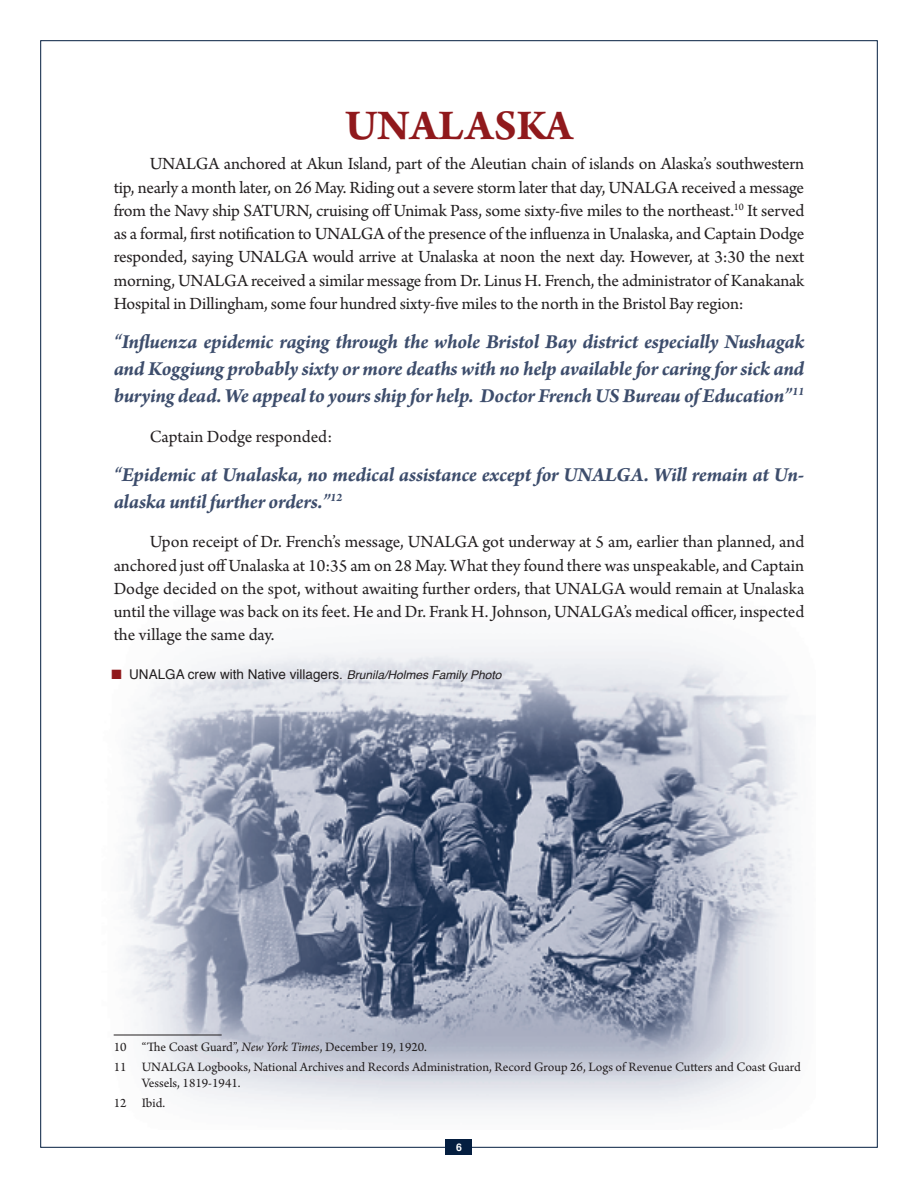
<style>
.page{position:relative;width:918px;height:1188px;background:#fff}
.page>*{position:absolute;margin:0;border:0;box-sizing:border-box;transform-origin:0 0}
.Sub_title{font:700 45px "Arno Pro";letter-spacing:.005em;color:#90191c}
.pull_quote{font:italic 700 21px/27px "Arno Pro";letter-spacing:-.015em;color:#3d4d6c;text-align:justify}
.body_12{font:18px/23.2px "Arno Pro";letter-spacing:-.005em;color:#231f20;text-align:justify}
.footnote{font:13.5px/16.5px "Arno Pro";color:#231f20}
.Caption{font:13.5px "Helvetica";color:#231f20}
.t1{font:700 10.5px "Helvetica";color:#fff}
.s1{color:#90191c}
.s2{font-style:italic;font-size:12px}
.s3{font-style:italic}
</style>
<div class="page">
<div style="left:446px;top:1139px;width:26px;height:16px;background:#041e40"></div>
<img style="left:113px;top:645px;width:685px;height:466px">
<hr style="left:114px;top:1035px;width:108px;height:1px;background:#231f20">
<p class="Sub_title" style="left:345px;top:99px;width:230px">UNALASKA</p>
<p class="body_12" style="left:114px;top:153px;width:692px;text-indent:36px">UNALGA anchored at Akun Island, part of the Aleutian chain of islands on Alaska’s southwestern tip, nearly a month later, on 26 May. Riding out a severe storm later that day, UNALGA received a message from the Navy ship SATURN, cruising off Unimak Pass, some sixty-five miles to the northeast.<sup>10</sup> It served as a formal, first notification to UNALGA of the presence of the influenza in Unalaska, and Captain Dodge responded, saying UNALGA would arrive at Unalaska at noon the next day. However, at 3:30 the next morning, UNALGA received a similar message from Dr. Linus H. French, the administrator of Kanakanak Hospital in Dillingham, some four hundred sixty-five miles to the north in the Bristol Bay region:</p>
<p class="pull_quote" style="left:114px;top:329px;width:692px">“Influenza epidemic raging through the whole Bristol Bay district especially Nushagak and Koggiung probably sixty or more deaths with no help available for caring for sick and burying dead. We appeal to yours ship for help. Doctor French US Bureau of Education”<sup>11</sup></p>
<p class="body_12" style="left:150px;top:425px;width:184px">Captain Dodge responded:</p>
<p class="pull_quote" style="left:114px;top:462px;width:692px">“Epidemic at Unalaska, no medical assistance except for UNALGA. Will remain at Un&shy;alaska until further orders.”<sup>12</sup></p>
<p class="body_12" style="left:114px;top:531px;width:692px;text-indent:36px">Upon receipt of Dr. French’s message, UNALGA got underway at 5 am, earlier than planned, and anchored just off Unalaska at 10:35 am on 28 May. What they found there was unspeakable, and Captain Dodge decided on the spot, without awaiting further orders, that UNALGA would remain at Unalaska until the village was back on its feet. He and Dr. Frank H. Johnson, UNALGA’s medical officer, inspected the village the same day.</p>
<p class="Caption" style="left:111px;top:663px;width:392px"><span class="s1">■</span> UNALGA crew with Native villagers. <span class="s2">Brunila/Holmes Family Photo</span></p>
<p class="footnote" style="left:114px;top:1040px;width:315px">10 “The Coast Guard”, <span class="s3">New York Times</span>, December 19, 1920.</p>
<p class="footnote" style="left:142px;top:1059px;width:661px;text-indent:-28px">11 UNALGA Logbooks, National Archives and Records Administration, Record Group 26, Logs of Revenue Cutters and Coast Guard<br>Vessels, 1819-1941.</p>
<p class="footnote" style="left:114px;top:1095px;width:53px">12 Ibid.</p>
<p class="t1" style="left:456px;top:1139px;width:7px">6</p>
</div>
